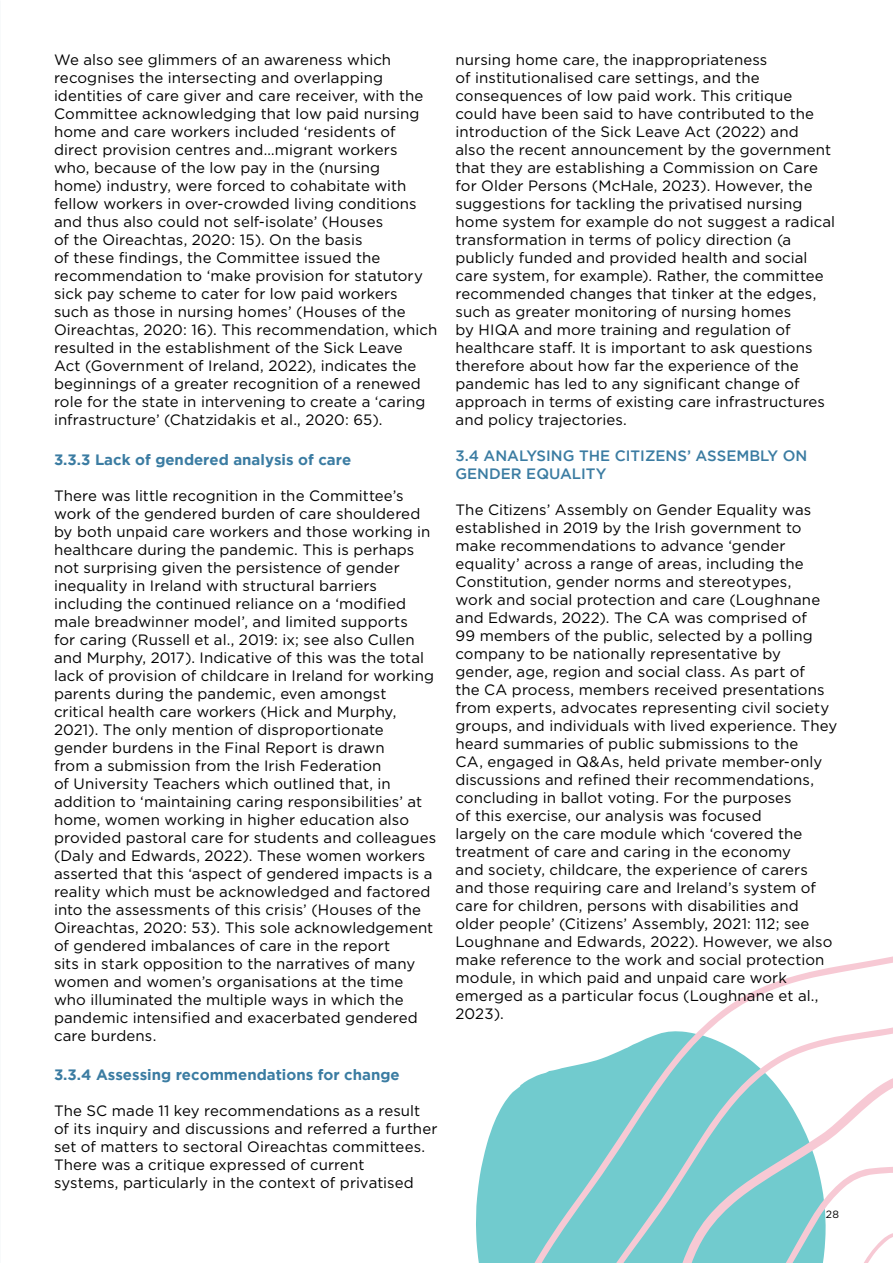
<style>
.page{position:relative;width:893px;height:1263px;background:#fff}
.page>*{position:absolute;margin:0;border:0;box-sizing:border-box;transform-origin:0 0}
.t1{font:15px/18px "Gotham";letter-spacing:.005em;color:#000}
.t2{font:700 15px "Gotham";color:#3b7ca2}
.t3{font:500 15px/18px "Gotham";color:#3b7ca2}
.t4{font:10.5px "Gotham";color:#000}
</style>
<div class="page">
<svg style="left:476px;top:1094px;width:35px;height:169px;fill:#71cbce"></svg>
<svg style="left:511px;top:956px;width:382px;height:307px"></svg>
<svg style="left:585px;top:1015px;width:308px;height:248px;fill:#71cbce"></svg>
<svg style="left:670px;top:1070px;width:223px;height:193px"></svg>
<p class="t1" style="left:54px;top:50px;width:385px">We also see glimmers of an awareness which recognises the intersecting and overlapping identities of care giver and care receiver, with the Committee acknowledging that low paid nursing home and care workers included ‘residents of direct provision centres and…migrant workers<br>who, because of the low pay in the (nursing<br>home) industry, were forced to cohabitate with fellow workers in over-crowded living conditions and thus also could not self-isolate’ (Houses<br>of the Oireachtas, 2020: 15). On the basis<br>of these findings, the Committee issued the recommendation to ‘make provision for statutory sick pay scheme to cater for low paid workers<br>such as those in nursing homes’ (Houses of the Oireachtas, 2020: 16). This recommendation, which resulted in the establishment of the Sick Leave<br>Act (Government of Ireland, 2022), indicates the beginnings of a greater recognition of a renewed role for the state in intervening to create a ‘caring infrastructure’ (Chatzidakis et al., 2020: 65).</p>
<p class="t2" style="left:54px;top:451px;width:299px">3.3.3 Lack of gendered analysis of care</p>
<p class="t1" style="left:54px;top:486px;width:384px">There was little recognition in the Committee’s work of the gendered burden of care shouldered by both unpaid care workers and those working in healthcare during the pandemic. This is perhaps not surprising given the persistence of gender inequality in Ireland with structural barriers including the continued reliance on a ‘modified male breadwinner model’, and limited supports<br>for caring (Russell et al., 2019: ix; see also Cullen and Murphy, 2017). Indicative of this was the total lack of provision of childcare in Ireland for working parents during the pandemic, even amongst critical health care workers (Hick and Murphy, 2021). The only mention of disproportionate gender burdens in the Final Report is drawn<br>from a submission from the Irish Federation<br>of University Teachers which outlined that, in addition to ‘maintaining caring responsibilities’ at home, women working in higher education also provided pastoral care for students and colleagues (Daly and Edwards, 2022). These women workers asserted that this ‘aspect of gendered impacts is a reality which must be acknowledged and factored into the assessments of this crisis’ (Houses of the Oireachtas, 2020: 53). This sole acknowledgement of gendered imbalances of care in the report<br>sits in stark opposition to the narratives of many women and women’s organisations at the time who illuminated the multiple ways in which the pandemic intensified and exacerbated gendered care burdens.</p>
<p class="t2" style="left:54px;top:1067px;width:347px">3.3.4 Assessing recommendations for change</p>
<p class="t1" style="left:54px;top:1102px;width:385px">The SC made 11 key recommendations as a result of its inquiry and discussions and referred a further set of matters to sectoral Oireachtas committees.<br>There was a critique expressed of current<br>systems, particularly in the context of privatised</p>
<p class="t1" style="left:455px;top:50px;width:381px">nursing home care, the inappropriateness<br>of institutionalised care settings, and the consequences of low paid work. This critique could have been said to have contributed to the introduction of the Sick Leave Act (2022) and<br>also the recent announcement by the government that they are establishing a Commission on Care for Older Persons (McHale, 2023). However, the suggestions for tackling the privatised nursing home system for example do not suggest a radical transformation in terms of policy direction (a publicly funded and provided health and social care system, for example). Rather, the committee recommended changes that tinker at the edges, such as greater monitoring of nursing homes<br>by HIQA and more training and regulation of healthcare staff. It is important to ask questions therefore about how far the experience of the pandemic has led to any significant change of approach in terms of existing care infrastructures and policy trajectories.</p>
<p class="t3" style="left:455px;top:446px;width:353px">3.4 ANALYSING THE CITIZENS’ ASSEMBLY ON<br>GENDER EQUALITY</p>
<p class="t1" style="left:455px;top:500px;width:383px">The Citizens’ Assembly on Gender Equality was established in 2019 by the Irish government to make recommendations to advance ‘gender equality’ across a range of areas, including the Constitution, gender norms and stereotypes,<br>work and social protection and care (Loughnane and Edwards, 2022). The CA was comprised of<br>99 members of the public, selected by a polling company to be nationally representative by gender, age, region and social class. As part of<br>the CA process, members received presentations from experts, advocates representing civil society groups, and individuals with lived experience. They heard summaries of public submissions to the<br>CA, engaged in Q&amp;As, held private member-only discussions and refined their recommendations, concluding in ballot voting. For the purposes<br>of this exercise, our analysis was focused<br>largely on the care module which ‘covered the treatment of care and caring in the economy<br>and society, childcare, the experience of carers and those requiring care and Ireland’s system of care for children, persons with disabilities and older people’ (Citizens’ Assembly, 2021: 112; see Loughnane and Edwards, 2022). However, we also make reference to the work and social protection module, in which paid and unpaid care work emerged as a particular focus (Loughnane et al., 2023).</p>
<p class="t4" style="left:826px;top:1207px;width:15px">28</p>
</div>
